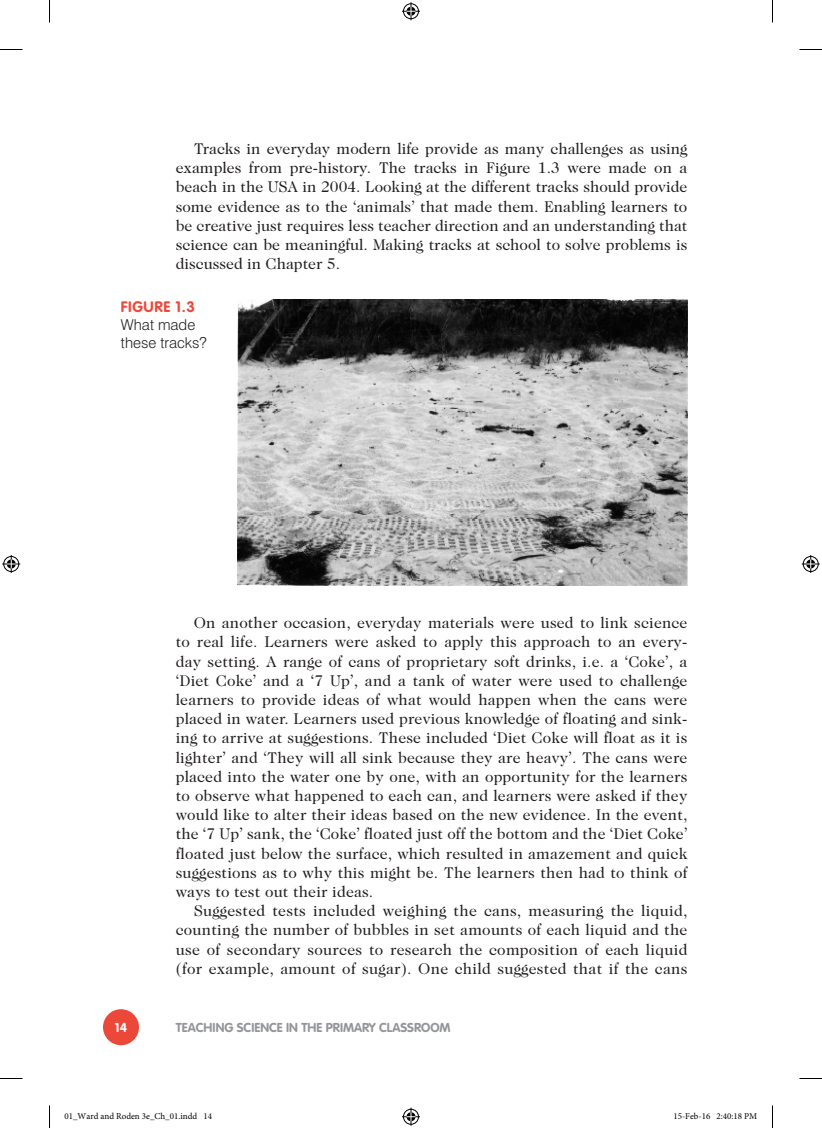
<style>
.page{position:relative;width:822px;height:1128px;background:#fff}
.page>*{position:absolute;margin:0;border:0;box-sizing:border-box;transform-origin:0 0}
.TEXT_IND{font:15.75px/19.2px "Caslon 224 Std";letter-spacing:.01em;color:#231f20;text-align:justify}
.FC{font:300 15px/18px "Swiss 721 BT";color:#231f20}
.t1{font:700 12.75px "VAG Rounded Std";color:#939598}
.t2{font:700 12.75px "VAG Rounded Std";color:#fff}
.t3{font:9px "Minion Pro";color:#000}
.s1{font-family:"VAG Rounded Std";font-weight:700;color:#ec4839}
</style>
<div class="page">
<div style="left:103px;top:1009px;width:36px;height:36px;background:#ec4839;border-radius:50%"></div>
<img style="left:237px;top:300px;width:450px;height:286px">
<svg style="left:0;top:49px;width:22px;height:1px"></svg>
<svg style="left:799px;top:49px;width:23px;height:1px"></svg>
<svg style="left:0;top:1078px;width:22px;height:1px"></svg>
<svg style="left:799px;top:1078px;width:23px;height:1px"></svg>
<svg style="left:49px;top:0;width:1px;height:22px"></svg>
<svg style="left:49px;top:1105px;width:1px;height:23px"></svg>
<svg style="left:772px;top:0;width:1px;height:22px"></svg>
<svg style="left:772px;top:1105px;width:1px;height:23px"></svg>
<svg style="left:402px;top:2px;width:18px;height:18px"></svg>
<svg style="left:402px;top:1108px;width:18px;height:18px"></svg>
<svg style="left:2px;top:555px;width:18px;height:18px"></svg>
<svg style="left:802px;top:555px;width:18px;height:18px"></svg>
<p class="TEXT_IND" style="left:176px;top:139px;width:513px;text-indent:18px">Tracks in everyday modern life provide as many challenges as using examples from pre-history. The tracks in Figure 1.3 were made on a beach in the USA in 2004. Looking at the different tracks should provide some evidence as to the ‘animals’ that made them. Enabling learners to be creative just requires less teacher direction and an understanding that science can be meaningful. Making tracks at school to solve problems is discussed in Chapter 5.</p>
<p class="FC" style="left:121px;top:297px;width:87px"><span class="s1">FIGURE 1.3<br></span>What made these tracks?</p>
<p class="TEXT_IND" style="left:176px;top:613px;width:513px;text-indent:18px">On another occasion, everyday materials were used to link science to real life. Learners were asked to apply this approach to an every&shy;day setting. A range of cans of proprietary soft drinks, i.e. a ‘Coke’, a ‘Diet Coke’ and a ‘7 Up’, and a tank of water were used to challenge learners to provide ideas of what would happen when the cans were placed in water. Learners used previous knowledge of floating and sink&shy;ing to arrive at suggestions. These included ‘Diet Coke will float as it is lighter’ and ‘They will all sink because they are heavy’. The cans were placed into the water one by one, with an opportunity for the learners to observe what happened to each can, and learners were asked if they would like to alter their ideas based on the new evidence. In the event, the ‘7 Up’ sank, the ‘Coke’ floated just off the bottom and the ‘Diet Coke’ floated just below the surface, which resulted in amazement and quick suggestions as to why this might be. The learners then had to think of ways to test out their ideas.</p>
<p class="TEXT_IND" style="left:176px;top:901px;width:513px;text-indent:18px">Suggested tests included weighing the cans, measuring the liquid, counting the number of bubbles in set amounts of each liquid and the use of secondary sources to research the composition of each liquid (for example, amount of sugar). One child suggested that if the cans</p>
<p class="t2" style="left:115px;top:1020px;width:14px">14</p>
<p class="t1" style="left:176px;top:1020px;width:276px">TEACHING SCIENCE IN THE PRIMARY CLASSROOM</p>
<p class="t3" style="left:64px;top:1110px;width:149px">01_Ward and Roden 3e_Ch_01.indd 14</p>
<p class="t3" style="left:673px;top:1110px;width:85px">15-Feb-16 2:40:18 PM</p>
</div>
